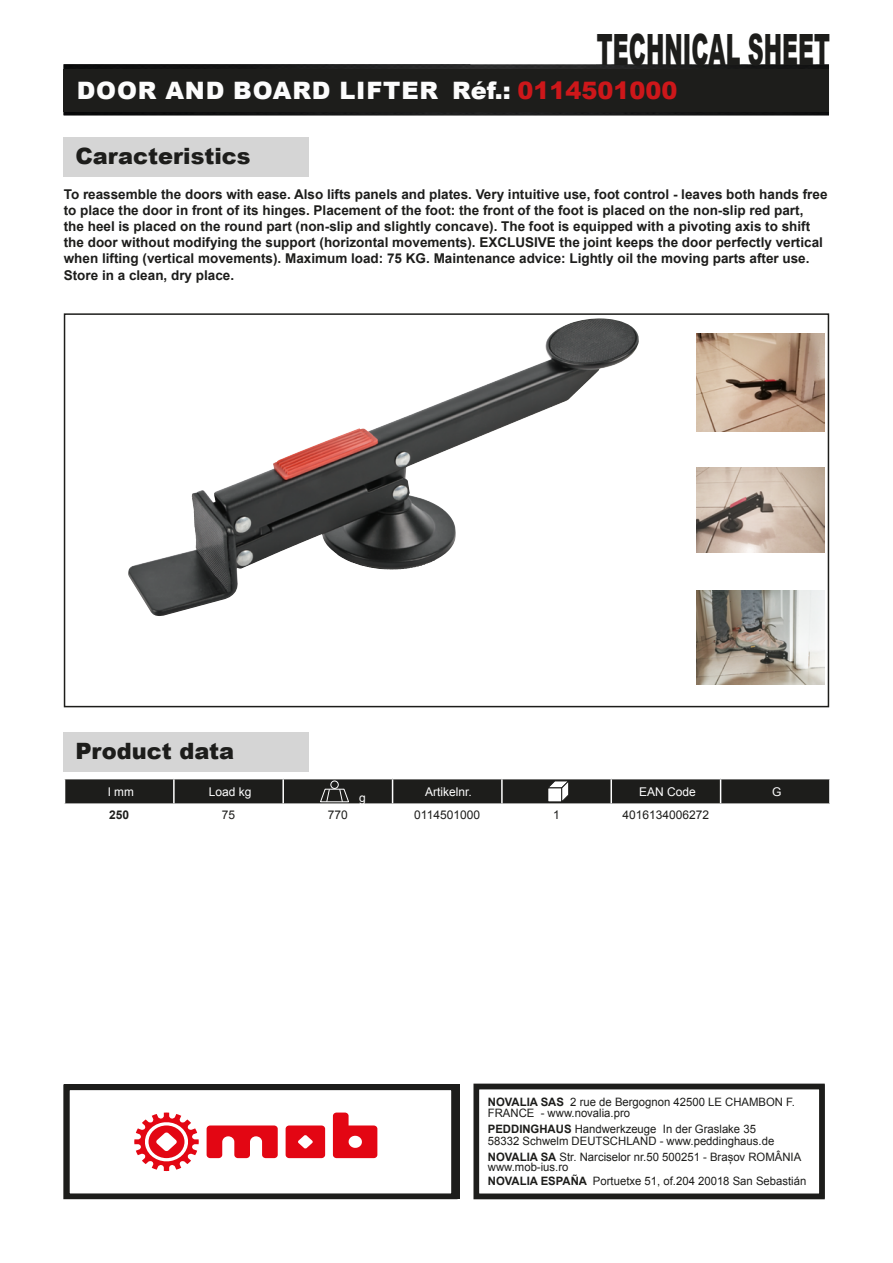
<style>
.page{position:relative;width:893px;height:1263px;background:#fff}
.page>*{position:absolute;margin:0;border:0;box-sizing:border-box;transform-origin:0 0}
.t1{font:900 43.2px "Arial";color:#1d1d1b;scale:.51 1}
.t2{font:900 24px "Arial";letter-spacing:.035em;color:#fcfcfc}
.t3{font:900 22.5px "Arial";color:#1d1d1b}
.t4{font:700 13.5px/16.2px "Arial";color:#1d1d1b}
.t5{font:12.9px/14.2px "Arial";color:#1d1d1b}
.t6{font:700 12.9px "Arial";color:#1d1d1b}
.t7{font:12px "Arial";color:#1d1d1b}
.t8{font:12px "Arial";color:#fff}
.t9{font:700 12px "Arial";color:#1d1d1b}
.t10{font:11.55px/11.6px "Arial";color:#1d1d1b}
.s1{color:#cd171a}
.s2{font-weight:700}
</style>
<div class="page">
<img style="left:64px;top:64px;width:765px;height:51px">
<div style="left:64px;top:69px;width:765px;height:43px;background:#1d1d1b"></div>
<div style="left:64px;top:137px;width:245px;height:40px;background:#d5d5d5"></div>
<div style="left:64px;top:313px;width:765px;height:394px;border:2px solid #1d1d1b"></div>
<div style="left:64px;top:732px;width:245px;height:40px;background:#d5d5d5"></div>
<svg style="left:64px;top:779px;width:766px;height:25px;background:#2e2e2c"></svg>
<img style="left:128px;top:318px;width:468px;height:298px">
<img style="left:697px;top:333px;width:127px;height:98px">
<img style="left:697px;top:467px;width:127px;height:85px">
<img style="left:697px;top:590px;width:127px;height:94px">
<div style="left:473px;top:1084px;width:352px;height:115px;border:6px solid #1d1d1b"></div>
<div style="left:64px;top:1084px;width:393px;height:115px;border:6px solid #1d1d1b"></div>
<svg style="left:207px;top:1125px;width:71px;height:33px"></svg>
<svg style="left:286px;top:1125px;width:39px;height:33px"></svg>
<svg style="left:134px;top:1112px;width:65px;height:59px"></svg>
<svg style="left:333px;top:1112px;width:44px;height:46px"></svg>
<h1 class="t1" style="left:597px;top:18px;width:458px">TECHNICAL SHEET</h1>
<h2 class="t2" style="left:77px;top:73px;width:602px">DOOR AND BOARD LIFTER Réf.: <span class="s1">0114501000</span></h2>
<h3 class="t3" style="left:75px;top:140px;width:177px">Caracteristics</h3>
<p class="t4" style="left:64px;top:186px;width:765px">To reassemble the doors with ease. Also lifts panels and plates. Very intuitive use, foot control - leaves both hands free to place the door in front of its hinges. Placement of the foot: the front of the foot is placed on the non-slip red part,<br>the heel is placed on the round part (non-slip and slightly concave). The foot is equipped with a pivoting axis to shift the door without modifying the support (horizontal movements). EXCLUSIVE the joint keeps the door perfectly vertical when lifting (vertical movements). Maximum load: 75 KG. Maintenance advice: Lightly oil the moving parts after use.<br>Store in a clean, dry place.</p>
<h3 class="t3" style="left:75px;top:735px;width:160px">Product data</h3>
<p class="t8" style="left:108px;top:783px;width:28px">I mm</p>
<p class="t8" style="left:209px;top:783px;width:44px">Load kg</p>
<p class="t8" style="left:359px;top:789px;width:8px">g</p>
<p class="t8" style="left:425px;top:783px;width:48px">Artikelnr.</p>
<p class="t8" style="left:639px;top:783px;width:58px">EAN Code</p>
<p class="t8" style="left:772px;top:783px;width:11px">G</p>
<p class="t9" style="left:109px;top:806px;width:22px">250</p>
<p class="t7" style="left:222px;top:806px;width:15px">75</p>
<p class="t7" style="left:328px;top:806px;width:22px">770</p>
<p class="t7" style="left:414px;top:806px;width:67px">0114501000</p>
<p class="t7" style="left:553px;top:806px;width:8px">1</p>
<p class="t7" style="left:622px;top:806px;width:88px">4016134006272</p>
<p class="t10" style="left:488px;top:1096px;width:309px"><span class="s2">NOVALIA SAS</span> 2 rue de Bergognon 42500 LE CHAMBON F.<br>FRANCE - www.novalia.pro</p>
<p class="t10" style="left:488px;top:1123px;width:288px"><span class="s2">PEDDINGHAUS</span> Handwerkzeuge In der Graslake 35<br>58332 Schwelm DEUTSCHLAND - www.peddinghaus.de</p>
<p class="t10" style="left:488px;top:1151px;width:315px;line-height:10.2px"><span class="s2">NOVALIA SA</span> Str. Narciselor nr.50 500251 - Brașov ROMÂNIA www.mob-ius.ro</p>
<p class="t10" style="left:488px;top:1175px;width:320px"><span class="s2">NOVALIA ESPAÑA</span> Portuetxe 51, of.204 20018 San Sebastián</p>
<p class="t6" style="left:504px;top:1105px;width:86px">NOVALIA SAS</p>
<p class="t5" style="left:504px;top:1121px;width:181px">2 rue de Bergognon 42500<br>LE CHAMBON FEUGEROLLES<br>FRANCE<br>www.novalia.pro</p>
</div>
